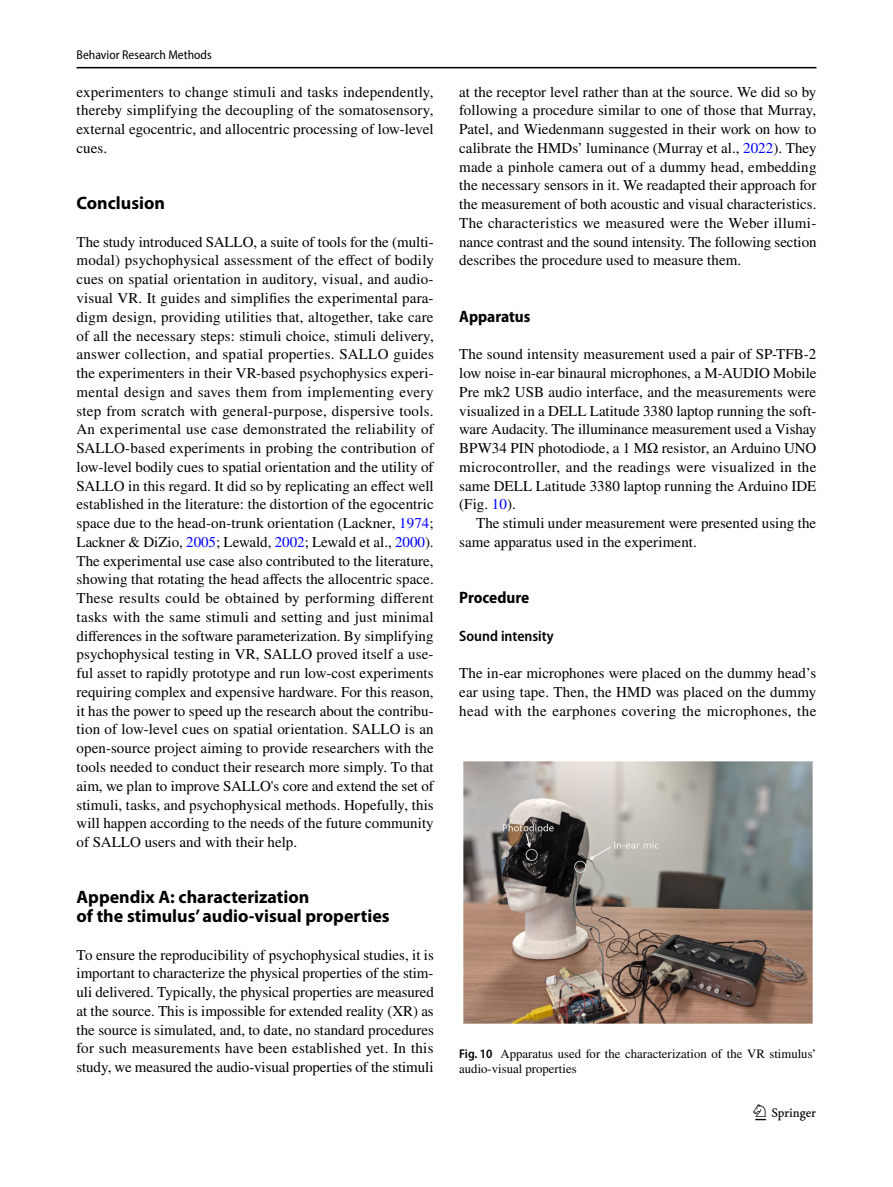
<style>
.page{position:relative;width:893px;height:1187px;background:#fff}
.page>*{position:absolute;margin:0;border:0;box-sizing:border-box;transform-origin:0 0}
.t1{font:22.5px "Springnew Regular 3";color:#000}
.t2{font:700 18px/18.8px "Myriad Pro";color:#000}
.t3{font:700 semi-condensed 16.5px "Myriad Pro";color:#000}
.t4{font:15px/18.8px "STIX";letter-spacing:.005em;color:#000;text-align:justify}
.t5{font:600 semi-condensed 15px "Myriad Pro";color:#000}
.t6{font:12.75px/15px "STIX";color:#000}
.t7{font:semi-condensed 12.75px "Myriad Pro";color:#000}
.s1{color:#00f}
.s2{font-family:"Myriad Pro";font-weight:600;font-stretch:semi-condensed}
</style>
<div class="page">
<hr style="left:77px;top:67px;width:739px;height:1px;background:#000">
<div style="left:459px;top:761px;width:357px;height:262px;background:linear-gradient(to bottom,#fff,#fff)"></div>
<img style="left:463px;top:761px;width:349px;height:262px">
<p class="t7" style="left:77px;top:48px;width:137px">Behavior Research Methods</p>
<p class="t4" style="left:77px;top:83px;width:359px">experimenters to change stimuli and tasks independently, thereby simplifying the decoupling of the somatosensory, external egocentric, and allocentric processing of low-level cues.</p>
<p class="t2" style="left:77px;top:193px;width:90px">Conclusion</p>
<p class="t4" style="left:77px;top:233px;width:359px">The study introduced SALLO, a suite of tools for the (multi&shy;modal) psychophysical assessment of the effect of bodily cues on spatial orientation in auditory, visual, and audio&shy;visual VR. It guides and simplifies the experimental para&shy;digm design, providing utilities that, altogether, take care of all the necessary steps: stimuli choice, stimuli delivery, answer collection, and spatial properties. SALLO guides the experimenters in their VR-based psychophysics experi&shy;mental design and saves them from implementing every step from scratch with general-purpose, dispersive tools.<br>An experimental use case demonstrated the reliability of SALLO-based experiments in probing the contribution of low-level bodily cues to spatial orientation and the utility of SALLO in this regard. It did so by replicating an effect well established in the literature: the distortion of the egocentric space due to the head-on-trunk orientation (Lackner, <span class="s1">1974</span>; Lackner &amp; DiZio, <span class="s1">2005</span>; Lewald, <span class="s1">2002</span>; Lewald et al., <span class="s1">2000</span>).<br>The experimental use case also contributed to the literature, showing that rotating the head affects the allocentric space.<br>These results could be obtained by performing different tasks with the same stimuli and setting and just minimal differences in the software parameterization. By simplifying psychophysical testing in VR, SALLO proved itself a use&shy;ful asset to rapidly prototype and run low-cost experiments requiring complex and expensive hardware. For this reason, it has the power to speed up the research about the contribu&shy;tion of low-level cues on spatial orientation. SALLO is an open-source project aiming to provide researchers with the tools needed to conduct their research more simply. To that aim, we plan to improve SALLO's core and extend the set of stimuli, tasks, and psychophysical methods. Hopefully, this will happen according to the needs of the future community of SALLO users and with their help.</p>
<p class="t2" style="left:77px;top:887px;width:315px">Appendix A: characterization<br>of the stimulus’ audio‑visual properties</p>
<p class="t4" style="left:77px;top:946px;width:359px">To ensure the reproducibility of psychophysical studies, it is important to characterize the physical properties of the stim&shy;uli delivered. Typically, the physical properties are measured at the source. This is impossible for extended reality (XR) as the source is simulated, and, to date, no standard procedures for such measurements have been established yet. In this study, we measured the audio-visual properties of the stimuli</p>
<p class="t4" style="left:459px;top:83px;width:359px">at the receptor level rather than at the source. We did so by following a procedure similar to one of those that Murray, Patel, and Wiedenmann suggested in their work on how to calibrate the HMDs’ luminance (Murray et al., <span class="s1">2022</span>). They made a pinhole camera out of a dummy head, embedding the necessary sensors in it. We readapted their approach for the measurement of both acoustic and visual characteristics.<br>The characteristics we measured were the Weber illumi&shy;nance contrast and the sound intensity. The following section describes the procedure used to measure them.</p>
<p class="t3" style="left:459px;top:307px;width:73px">Apparatus</p>
<p class="t4" style="left:459px;top:346px;width:359px">The sound intensity measurement used a pair of SP-TFB-2 low noise in-ear binaural microphones, a M-AUDIO Mobile Pre mk2 USB audio interface, and the measurements were visualized in a DELL Latitude 3380 laptop running the soft&shy;ware Audacity. The illuminance measurement used a Vishay BPW34 PIN photodiode, a 1 MΩ resistor, an Arduino UNO microcontroller, and the readings were visualized in the same DELL Latitude 3380 laptop running the Arduino IDE (Fig. <span class="s1">10</span>).</p>
<p class="t4" style="left:459px;top:514px;width:358px;text-indent:17px">The stimuli under measurement were presented using the same apparatus used in the experiment.</p>
<p class="t3" style="left:459px;top:588px;width:72px">Procedure</p>
<p class="t5" style="left:459px;top:627px;width:96px">Sound intensity</p>
<p class="t4" style="left:459px;top:664px;width:359px">The in-ear microphones were placed on the dummy head’s ear using tape. Then, the HMD was placed on the dummy head with the earphones covering the microphones, the</p>
<p class="t6" style="left:459px;top:1047px;width:359px"><span class="s2">Fig. 10</span> Apparatus used for the characterization of the VR stimulus’ audio-visual properties</p>
<h1 class="t1" style="left:755px;top:1104px;width:62px">1 3</h1>
</div>
